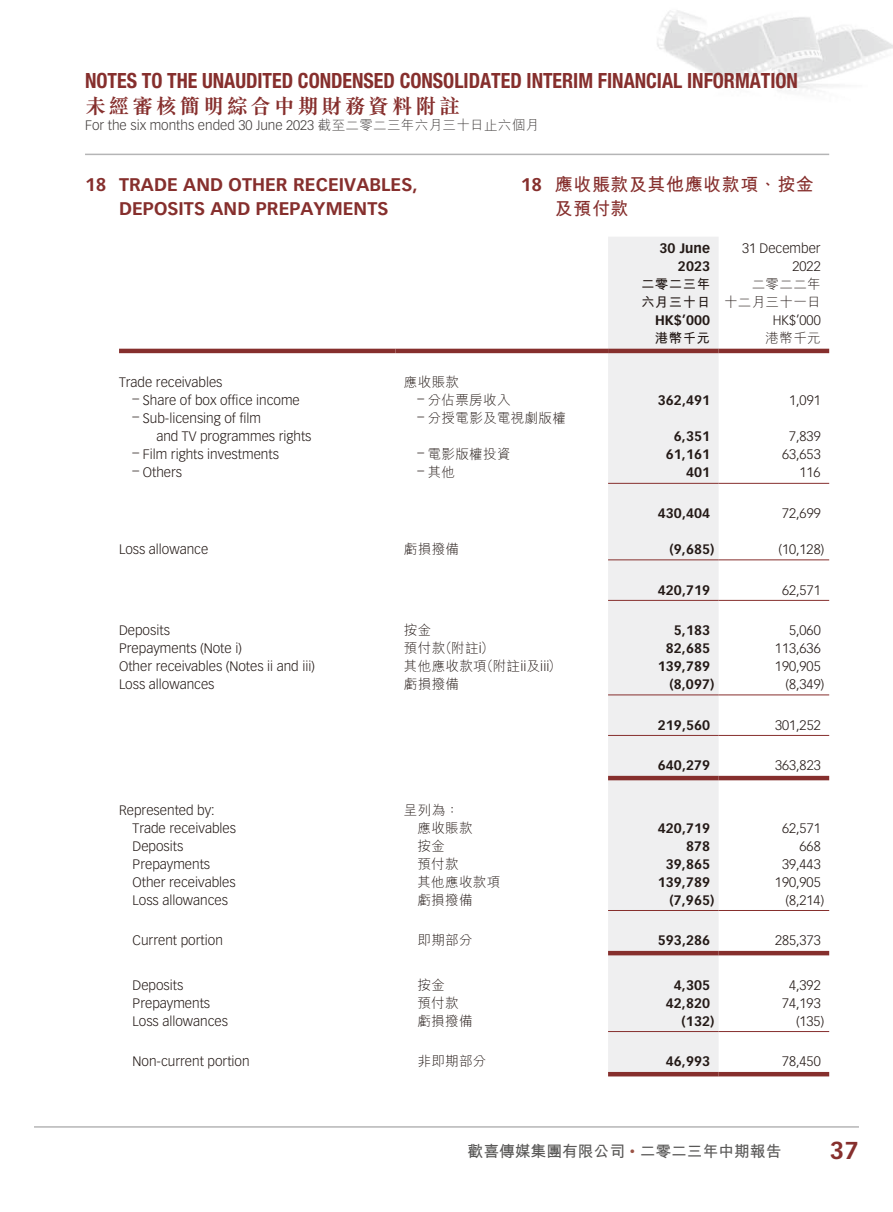
<style>
.page{position:relative;width:893px;height:1212px;background:#fff}
.page>*{position:absolute;margin:0;border:0;box-sizing:border-box;transform-origin:0 0}
.t1{font:700 24px "Vectora LT Std";color:#862f2d}
.t2{font:700 condensed 21px "Helvetica Neue LT Std";color:#862f2d;scale:.95 1}
.t3{font:700 21px "M Sung HK";letter-spacing:.125em;color:#862f2d}
.t4{font:700 18px/24px "Vectora LT Std";letter-spacing:.005em;color:#862f2d;text-align:center}
.t5{font:700 18px/24px "M Hei HK";letter-spacing:.03em;color:#862f2d}
.t6{font:700 15.75px "M Hei HK";color:#595857}
.t7{font:300 13.5px/18px "Vectora LT Std";color:#231916;text-align:right}
.t8{font:700 13.5px/18px "Vectora LT Std";letter-spacing:.005em;color:#231916;text-align:right}
.t9{font:300 13.5px/18px "M Hei HK";letter-spacing:.025em;color:#231916;text-align:right}
.t10{font:300 13.5px "Vectora LT Std";color:#3f3b3a}
.t11{font:700 13.5px/18px "M Hei HK";letter-spacing:.03em;color:#231916}
.s1{font-family:"M Hei HK"}
.s2{font-family:"Vectora LT Std"}
.s3{font-family:"Vectora LT Std";font-size:10.5px;color:#9b5345}
</style>
<div class="page">
<img style="left:85px;top:10px;width:808px;height:1067px">
<hr style="left:85px;top:154px;width:744px;height:1px;background:#b5b5b6">
<hr style="left:34px;top:1126px;width:825px;height:2px;background:#b5b5b6">
<div style="left:608px;top:237px;width:111px;height:835px;background:#efeff0"></div>
<hr style="left:119px;top:349px;width:276px;height:4px;background:#862f2d">
<hr style="left:395px;top:349px;width:213px;height:4px;background:#862f2d">
<hr style="left:608px;top:349px;width:111px;height:4px;background:#862f2d">
<hr style="left:719px;top:349px;width:110px;height:4px;background:#862f2d">
<hr style="left:608px;top:483px;width:111px;height:1px;background:#862f2d">
<hr style="left:719px;top:483px;width:110px;height:1px;background:#862f2d">
<hr style="left:608px;top:559px;width:111px;height:1px;background:#862f2d">
<hr style="left:719px;top:559px;width:110px;height:1px;background:#862f2d">
<hr style="left:608px;top:600px;width:111px;height:1px;background:#862f2d">
<hr style="left:719px;top:600px;width:110px;height:1px;background:#862f2d">
<hr style="left:608px;top:694px;width:111px;height:1px;background:#862f2d">
<hr style="left:719px;top:694px;width:110px;height:1px;background:#862f2d">
<hr style="left:608px;top:735px;width:111px;height:1px;background:#862f2d">
<hr style="left:719px;top:735px;width:110px;height:1px;background:#862f2d">
<hr style="left:608px;top:776px;width:111px;height:4px;background:#862f2d">
<hr style="left:719px;top:776px;width:110px;height:4px;background:#862f2d">
<hr style="left:608px;top:910px;width:111px;height:1px;background:#862f2d">
<hr style="left:719px;top:910px;width:110px;height:1px;background:#862f2d">
<hr style="left:608px;top:951px;width:111px;height:4px;background:#862f2d">
<hr style="left:719px;top:951px;width:110px;height:4px;background:#862f2d">
<hr style="left:608px;top:1031px;width:111px;height:1px;background:#862f2d">
<hr style="left:719px;top:1031px;width:110px;height:1px;background:#862f2d">
<hr style="left:608px;top:1072px;width:111px;height:4px;background:#862f2d">
<hr style="left:719px;top:1072px;width:110px;height:4px;background:#862f2d">
<h2 class="t2" style="left:85px;top:68px;width:752px">NOTES TO THE UNAUDITED CONDENSED CONSOLIDATED INTERIM FINANCIAL INFORMATION</h2>
<h2 class="t3" style="left:85px;top:96px;width:377px">未經審核簡明綜合中期財務資料附註</h2>
<p class="t10" style="left:85px;top:118px;width:456px">For the six months ended 30 June 2023 <span class="s1">截至二零二三年六月三十日止六個月</span></p>
<h3 class="t4" style="left:85px;top:173px;width:334px">18 TRADE AND OTHER RECEIVABLES,<br>DEPOSITS AND PREPAYMENTS</h3>
<h3 class="t5" style="left:555px;top:171px;width:261px;text-indent:-34px"><span class="s2">18</span> 應收賬款及其他應收款項、按金及預付款</h3>
<p class="t8" style="left:659px;top:239px;width:52px">30 June<br>2023</p>
<p class="t7" style="left:742px;top:239px;width:80px">31 December<br>2022</p>
<p class="t11" style="left:641px;top:274px;width:71px">二零二三年六月三十日</p>
<p class="t9" style="left:724px;top:275px;width:98px">二零二二年<br>十二月三十一日</p>
<p class="t8" style="left:655px;top:311px;width:57px">HK$’000</p>
<p class="t7" style="left:773px;top:311px;width:49px">HK$’000</p>
<p class="t11" style="left:655px;top:328px;width:57px">港幣千元</p>
<p class="t9" style="left:766px;top:329px;width:57px">港幣千元</p>
<p class="t7" style="left:119px;top:374px;width:105px">Trade receivables</p>
<p class="t9" style="left:404px;top:373px;width:57px">應收賬款</p>
<p class="t7" style="left:133px;top:392px;width:169px">– Share of box office income</p>
<p class="t9" style="left:417px;top:391px;width:95px"><span class="s2">–</span> 分佔票房收入</p>
<p class="t8" style="left:658px;top:392px;width:54px">362,491</p>
<p class="t7" style="left:789px;top:392px;width:33px">1,091</p>
<p class="t7" style="left:156px;top:410px;width:157px;text-align:left;text-indent:-24px">– Sub-licensing of film<br>and TV programmes rights</p>
<p class="t9" style="left:417px;top:409px;width:150px"><sup>–</sup> 分授電影及電視劇版權</p>
<p class="t8" style="left:674px;top:428px;width:38px">6,351</p>
<p class="t7" style="left:789px;top:428px;width:33px">7,839</p>
<p class="t7" style="left:133px;top:446px;width:148px">– Film rights investments</p>
<p class="t9" style="left:417px;top:445px;width:95px"><sup>–</sup> 電影版權投資</p>
<p class="t8" style="left:666px;top:446px;width:46px">61,161</p>
<p class="t7" style="left:782px;top:446px;width:40px">63,653</p>
<p class="t7" style="left:133px;top:464px;width:51px">– Others</p>
<p class="t9" style="left:417px;top:463px;width:39px"><sup>–</sup> 其他</p>
<p class="t8" style="left:686px;top:464px;width:26px">401</p>
<p class="t7" style="left:800px;top:464px;width:23px">116</p>
<p class="t8" style="left:658px;top:504px;width:54px">430,404</p>
<p class="t7" style="left:782px;top:504px;width:40px">72,699</p>
<p class="t7" style="left:119px;top:540px;width:91px">Loss allowance</p>
<p class="t9" style="left:404px;top:540px;width:57px">虧損撥備</p>
<p class="t8" style="left:669px;top:540px;width:46px">(9,685)</p>
<p class="t7" style="left:778px;top:540px;width:47px">(10,128)</p>
<p class="t8" style="left:658px;top:581px;width:54px">420,719</p>
<p class="t7" style="left:782px;top:581px;width:40px">62,571</p>
<p class="t7" style="left:119px;top:621px;width:52px">Deposits</p>
<p class="t9" style="left:404px;top:621px;width:29px">按金</p>
<p class="t8" style="left:674px;top:621px;width:38px">5,183</p>
<p class="t7" style="left:789px;top:621px;width:33px">5,060</p>
<p class="t7" style="left:119px;top:639px;width:124px">Prepayments (Note i)</p>
<p class="t9" style="left:404px;top:639px;width:92px">預付款（附註<span class="s2">i</span>）</p>
<p class="t8" style="left:666px;top:639px;width:46px">82,685</p>
<p class="t7" style="left:775px;top:639px;width:47px">113,636</p>
<p class="t7" style="left:119px;top:657px;width:197px">Other receivables (Notes ii and iii)</p>
<p class="t9" style="left:404px;top:657px;width:159px">其他應收款項（附註<span class="s2">ii</span>及<span class="s2">iii</span>）</p>
<p class="t8" style="left:658px;top:657px;width:54px">139,789</p>
<p class="t7" style="left:775px;top:657px;width:47px">190,905</p>
<p class="t7" style="left:119px;top:675px;width:97px">Loss allowances</p>
<p class="t9" style="left:404px;top:675px;width:57px">虧損撥備</p>
<p class="t8" style="left:669px;top:675px;width:46px">(8,097)</p>
<p class="t7" style="left:785px;top:675px;width:40px">(8,349)</p>
<p class="t8" style="left:658px;top:716px;width:54px">219,560</p>
<p class="t7" style="left:775px;top:716px;width:47px">301,252</p>
<p class="t8" style="left:658px;top:756px;width:54px">640,279</p>
<p class="t7" style="left:775px;top:756px;width:47px">363,823</p>
<p class="t7" style="left:119px;top:801px;width:97px">Represented by:</p>
<p class="t9" style="left:404px;top:800px;width:57px">呈列為：</p>
<p class="t7" style="left:133px;top:819px;width:105px">Trade receivables</p>
<p class="t9" style="left:417px;top:818px;width:57px">應收賬款</p>
<p class="t8" style="left:658px;top:819px;width:54px">420,719</p>
<p class="t7" style="left:782px;top:819px;width:40px">62,571</p>
<p class="t7" style="left:133px;top:837px;width:52px">Deposits</p>
<p class="t9" style="left:417px;top:836px;width:29px">按金</p>
<p class="t8" style="left:686px;top:837px;width:26px">878</p>
<p class="t7" style="left:800px;top:837px;width:23px">668</p>
<p class="t7" style="left:133px;top:855px;width:79px">Prepayments</p>
<p class="t9" style="left:417px;top:854px;width:43px">預付款</p>
<p class="t8" style="left:666px;top:855px;width:46px">39,865</p>
<p class="t7" style="left:782px;top:855px;width:40px">39,443</p>
<p class="t7" style="left:133px;top:873px;width:105px">Other receivables</p>
<p class="t9" style="left:417px;top:872px;width:84px">其他應收款項</p>
<p class="t8" style="left:658px;top:873px;width:54px">139,789</p>
<p class="t7" style="left:775px;top:873px;width:47px">190,905</p>
<p class="t7" style="left:133px;top:891px;width:97px">Loss allowances</p>
<p class="t9" style="left:417px;top:890px;width:57px">虧損撥備</p>
<p class="t8" style="left:669px;top:891px;width:46px">(7,965)</p>
<p class="t7" style="left:785px;top:891px;width:40px">(8,214)</p>
<p class="t7" style="left:133px;top:931px;width:92px">Current portion</p>
<p class="t9" style="left:417px;top:931px;width:57px">即期部分</p>
<p class="t8" style="left:658px;top:931px;width:54px">593,286</p>
<p class="t7" style="left:775px;top:931px;width:47px">285,373</p>
<p class="t7" style="left:133px;top:976px;width:52px">Deposits</p>
<p class="t9" style="left:417px;top:975px;width:29px">按金</p>
<p class="t8" style="left:674px;top:976px;width:38px">4,305</p>
<p class="t7" style="left:789px;top:976px;width:33px">4,392</p>
<p class="t7" style="left:133px;top:994px;width:79px">Prepayments</p>
<p class="t9" style="left:417px;top:993px;width:43px">預付款</p>
<p class="t8" style="left:666px;top:994px;width:46px">42,820</p>
<p class="t7" style="left:782px;top:994px;width:40px">74,193</p>
<p class="t7" style="left:133px;top:1012px;width:97px">Loss allowances</p>
<p class="t9" style="left:417px;top:1011px;width:57px">虧損撥備</p>
<p class="t8" style="left:682px;top:1012px;width:34px">(132)</p>
<p class="t7" style="left:796px;top:1012px;width:30px">(135)</p>
<p class="t7" style="left:133px;top:1052px;width:119px">Non-current portion</p>
<p class="t9" style="left:417px;top:1052px;width:70px">非即期部分</p>
<p class="t8" style="left:666px;top:1052px;width:46px">46,993</p>
<p class="t7" style="left:782px;top:1052px;width:40px">78,450</p>
<p class="t6" style="left:468px;top:1140px;width:315px">歡喜傳媒集團有限公司 <span class="s3">•</span> 二零二三年中期報告</p>
<h1 class="t1" style="left:830px;top:1136px;width:31px">37</h1>
</div>
